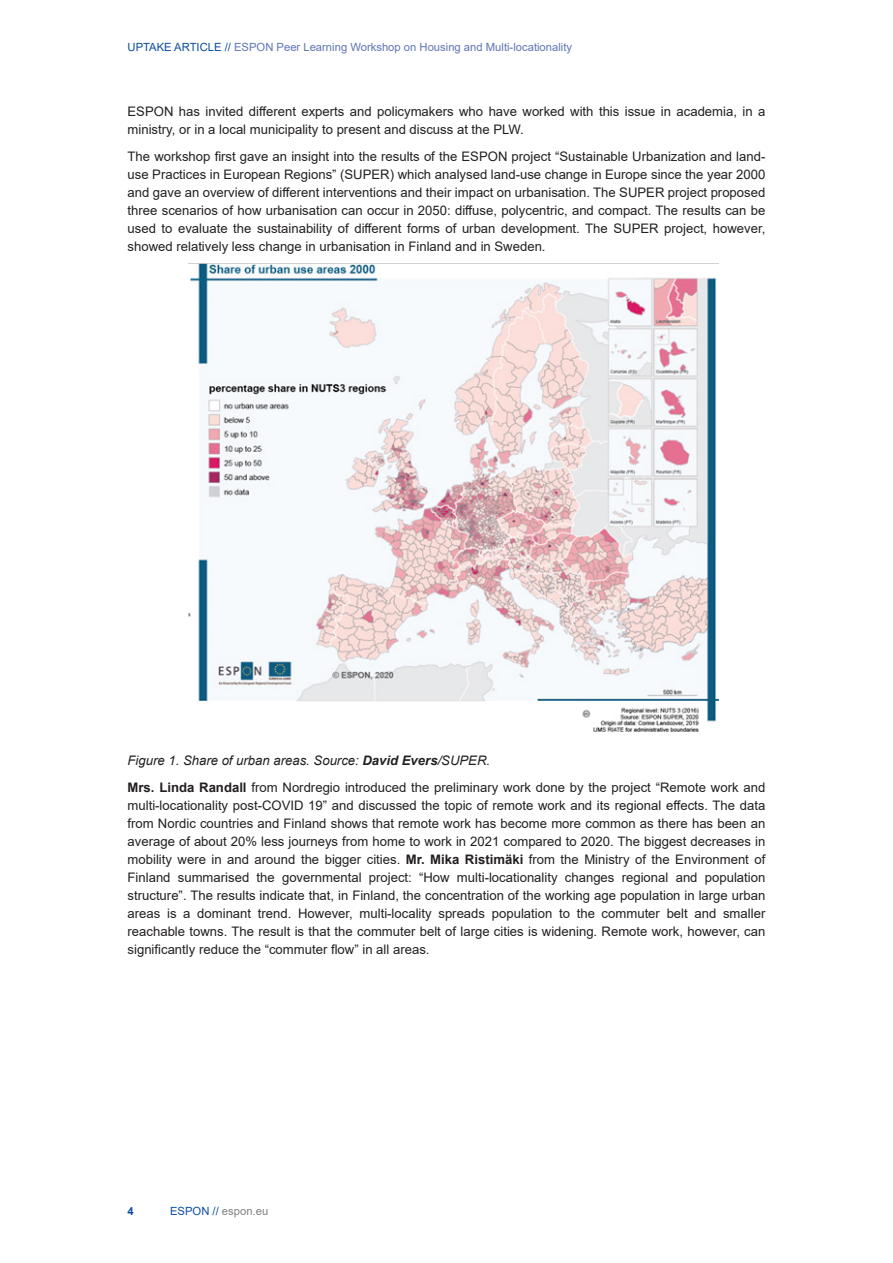
<style>
.page{position:relative;width:893px;height:1263px;background:#fff}
.page>*{position:absolute;margin:0;border:0;box-sizing:border-box;transform-origin:0 0}
._04_Bread{font:13.2px/18px "Arial";color:#231f20;text-align:justify}
._04_Bread-2{font:italic 13.2px "Arial";color:#231f20}
.t1{font:11.25px "Arial";color:#5f76b5}
.t2{font:11.25px "Arial";color:#808285}
.t3{font:700 11.25px "Arial";color:#0d4da1}
.s1{color:#0d4da1}
.s2{font-weight:700}
</style>
<div class="page">
<img style="left:188px;top:264px;width:531px;height:467px">
<p class="t1" style="left:128px;top:39px;width:446px"><span class="s1">UPTAKE ARTICLE //</span> ESPON Peer Learning Workshop on Housing and Multi-locationality</p>
<p class="_04_Bread" style="left:128px;top:102px;width:639px">ESPON has invited different experts and policymakers who have worked with this issue in academia, in a ministry, or in a local municipality to present and discuss at the PLW.</p>
<p class="_04_Bread" style="left:128px;top:148px;width:639px">The workshop first gave an insight into the results of the ESPON project “Sustainable Urbanization and land&shy;use Practices in European Regions” (SUPER) which analysed land-use change in Europe since the year 2000 and gave an overview of different interventions and their impact on urbanisation. The SUPER project proposed three scenarios of how urbanisation can occur in 2050: diffuse, polycentric, and compact. The results can be used to evaluate the sustainability of different forms of urban development. The SUPER project, however, showed relatively less change in urbanisation in Finland and in Sweden.</p>
<p class="_04_Bread-2" style="left:128px;top:751px;width:364px">Figure 1. Share of urban areas. Source: <span class="s2">David Evers</span>/SUPER.</p>
<p class="_04_Bread" style="left:128px;top:778px;width:639px"><span class="s2">Mrs. Linda Randall</span> from Nordregio introduced the preliminary work done by the project “Remote work and multi-locationality post-COVID 19” and discussed the topic of remote work and its regional effects. The data from Nordic countries and Finland shows that remote work has become more common as there has been an average of about 20% less journeys from home to work in 2021 compared to 2020. The biggest decreases in mobility were in and around the bigger cities. <span class="s2">Mr. Mika Ristimäki</span> from the Ministry of the Environment of Finland summarised the governmental project: “How multi-locationality changes regional and population structure”. The results indicate that, in Finland, the concentration of the working age population in large urban areas is a dominant trend. However, multi-locality spreads population to the commuter belt and smaller reachable towns. The result is that the commuter belt of large cities is widening. Remote work, however, can significantly reduce the “commuter flow” in all areas.</p>
<p class="t3" style="left:128px;top:1203px;width:8px">4</p>
<p class="t2" style="left:170px;top:1203px;width:100px"><span class="s1">ESPON //</span> espon.eu</p>
</div>
